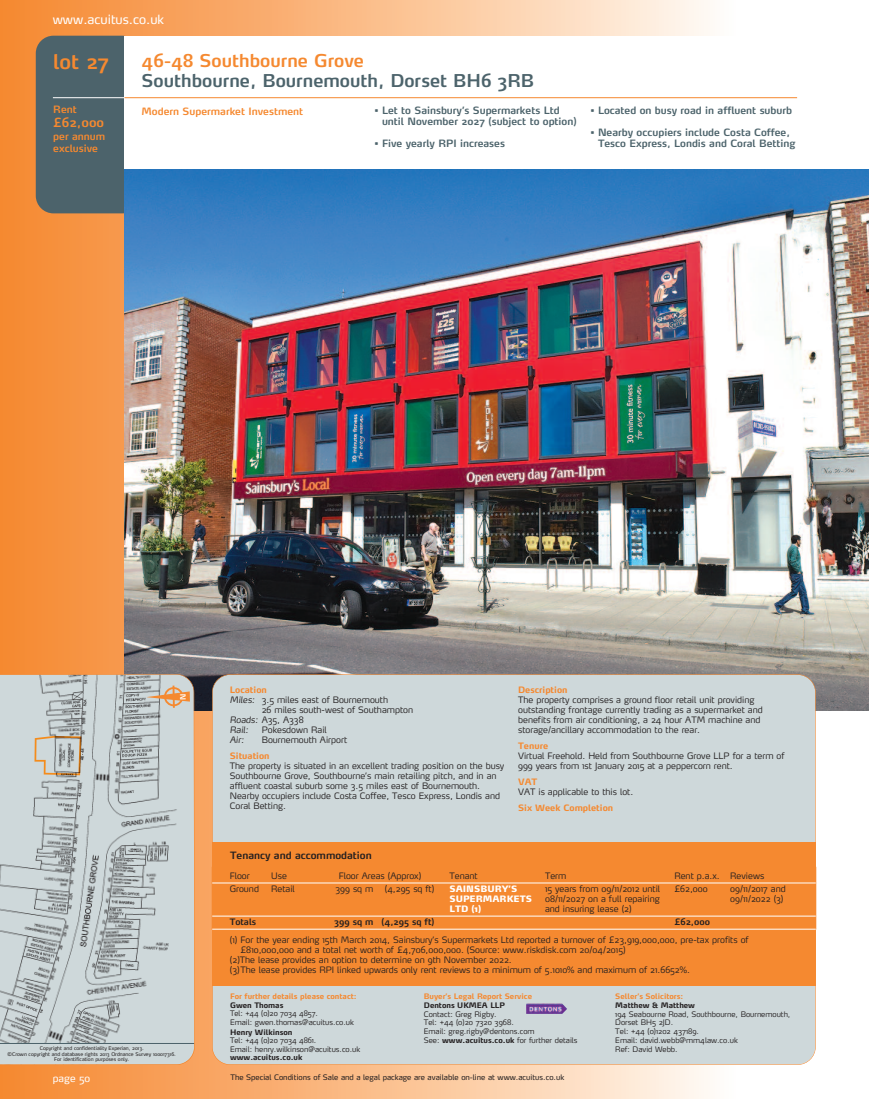
<style>
.page{position:relative;width:869px;height:1099px;background:#fff}
.page>*{position:absolute;margin:0;border:0;box-sizing:border-box;transform-origin:0 0}
.t1{font:600 20px "Max";color:#f58930}
.t2{font:600 17.5px "Max";color:#4c636b}
.t3{font:600 17.5px "Max";color:#f58930}
.t4{font:12.5px "Max";color:#fff}
.t5{font:600 12.5px "Max";color:#f58930}
.t6{font:600 10px/11.2px "Max";color:#4c636b}
.t7{font:600 10px/12px "Max";color:#f58930}
.t8{font:600 10px "Max";color:#231f20}
.t9{font:10px "Max";color:#fff}
.t10{font:300 8.75px/10px "Max";color:#231f20}
.t11{font:700 8.75px "Max";color:#f58930}
.t12{font:600 8.75px "Max";color:#231f20}
.t13{font:900 8.75px/10px "Max";color:#fff}
.t14{font:italic 300 8.75px "Max";color:#231f20}
.t15{font:300 7.5px/8.8px "Max";color:#231f20}
.t16{font:7.5px "Max";color:#231f20}
.t17{font:700 7.5px "Max";color:#f58930}
.t18{font:700 7.5px "Max";color:#231f20}
.t19{font:5px/5.6px "Max";color:#231f20;text-align:center}
.s1{font-style:italic}
.s2{font-weight:700}
</style>
<div class="page">
<div style="left:293px;top:0;width:442px;height:1098px;background:linear-gradient(to right,#fab073,#fefaf5)"></div>
<div style="left:2px;top:0;width:291px;height:1098px;background:linear-gradient(to right,#f58931,#faaf75)"></div>
<hr style="left:0;top:0;width:2px;height:1098px;background:#f58930">
<div style="left:36px;top:36px;width:104px;height:177px;background:#4c636b;border-radius:18px"></div>
<img style="left:124px;top:168px;width:744px;height:542px">
<div style="left:124px;top:36px;width:744px;height:132px;background:#fff"></div>
<div style="left:212px;top:674px;width:602px;height:390px;background:#ced8da;border-radius:18px"></div>
<hr style="left:53px;top:97px;width:71px;height:1px;background:#fff">
<hr style="left:124px;top:97px;width:672px;height:1px;background:#f58930">
<div style="left:212px;top:842px;width:603px;height:143px;background:#f58930"></div>
<svg style="left:0;top:674px;width:195px;height:391px;background:#c0c7c8"></svg>
<div style="left:0;top:1044px;width:194px;height:20px;background:#ced8da"></div>
<hr style="left:0;top:1043px;width:194px;height:1px;background:#4c636b">
<hr style="left:815px;top:866px;width:1px;height:63px;background:#f58930">
<hr style="left:212px;top:882px;width:603px;height:1px;background:#fff">
<hr style="left:212px;top:915px;width:603px;height:1px;background:#fff">
<hr style="left:212px;top:928px;width:603px;height:1px;background:#fff">
<img style="left:526px;top:1003px;width:41px;height:10px">
<svg style="left:147px;top:683px;width:43px;height:26px"></svg>
<h3 class="t4" style="left:53px;top:15px;width:113px">www.acuitus.co.uk</h3>
<h1 class="t1" style="left:53px;top:54px;width:57px">lot 27</h1>
<p class="t7" style="left:53px;top:105px;width:25px">Rent</p>
<h3 class="t5" style="left:53px;top:118px;width:52px">£62,000</h3>
<p class="t7" style="left:53px;top:132px;width:53px">per annum exclusive</p>
<h2 class="t3" style="left:141px;top:54px;width:224px">46-48 Southbourne Grove</h2>
<h2 class="t2" style="left:141px;top:74px;width:394px">Southbourne, Bournemouth, Dorset BH6 3RB</h2>
<p class="t7" style="left:141px;top:106px;width:163px">Modern Supermarket Investment</p>
<p class="t6" style="left:382px;top:106px;width:196px;text-indent:-8px">• Let to Sainsbury’s Supermarkets Ltd until November 2027 (subject to option)</p>
<p class="t6" style="left:374px;top:139px;width:132px">• Five yearly RPI increases</p>
<p class="t6" style="left:590px;top:106px;width:203px">• Located on busy road in affluent suburb</p>
<p class="t6" style="left:597px;top:128px;width:199px;text-indent:-8px">• Nearby occupiers include Costa Coffee,<br>Tesco Express, Londis and Coral Betting</p>
<p class="t11" style="left:230px;top:686px;width:38px">Location</p>
<p class="t10" style="left:230px;top:695px;width:160px"><span class="s1">Miles:</span> 3.5 miles east of Bournemouth</p>
<p class="t10" style="left:261px;top:705px;width:153px">26 miles south-west of Southampton</p>
<p class="t10" style="left:230px;top:715px;width:75px"><span class="s1">Roads:</span> A35, A338</p>
<p class="t14" style="left:230px;top:726px;width:20px">Rail:</p>
<p class="t10" style="left:262px;top:725px;width:67px">Pokesdown Rail</p>
<p class="t14" style="left:230px;top:736px;width:16px">Air:</p>
<p class="t10" style="left:262px;top:735px;width:87px">Bournemouth Airport</p>
<p class="t11" style="left:230px;top:752px;width:41px">Situation</p>
<p class="t10" style="left:230px;top:761px;width:276px">The property is situated in an excellent trading position on the busy Southbourne Grove, Southbourne’s main retailing pitch, and in an affluent coastal suburb some 3.5 miles east of Bournemouth.<br>Nearby occupiers include Costa Coffee, Tesco Express, Londis and Coral Betting.</p>
<p class="t11" style="left:518px;top:686px;width:51px">Description</p>
<p class="t10" style="left:518px;top:695px;width:246px">The property comprises a ground floor retail unit providing outstanding frontage currently trading as a supermarket and benefits from air conditioning, a 24 hour ATM machine and storage/ancillary accommodation to the rear.</p>
<p class="t11" style="left:518px;top:742px;width:31px">Tenure</p>
<p class="t10" style="left:518px;top:751px;width:268px">Virtual Freehold. Held from Southbourne Grove LLP for a term of<br>999 years from 1st January 2015 at a peppercorn rent.</p>
<p class="t11" style="left:518px;top:778px;width:21px">VAT</p>
<p class="t10" style="left:518px;top:787px;width:117px">VAT is applicable to this lot.</p>
<p class="t11" style="left:518px;top:804px;width:96px">Six Week Completion</p>
<p class="t8" style="left:230px;top:851px;width:143px">Tenancy and accommodation</p>
<p class="t10" style="left:229px;top:871px;width:22px">Floor</p>
<p class="t10" style="left:271px;top:871px;width:17px">Use</p>
<p class="t10" style="left:338px;top:871px;width:84px">Floor Areas (Approx)</p>
<p class="t10" style="left:449px;top:871px;width:30px">Tenant</p>
<p class="t10" style="left:545px;top:871px;width:23px">Term</p>
<p class="t10" style="left:674px;top:871px;width:91px">Rent p.a.x. Reviews</p>
<p class="t10" style="left:229px;top:885px;width:31px">Ground</p>
<p class="t10" style="left:271px;top:885px;width:25px">Retail</p>
<p class="t10" style="left:335px;top:885px;width:39px">399 sq m</p>
<p class="t10" style="left:384px;top:885px;width:51px">(4,295 sq ft)</p>
<p class="t13" style="left:449px;top:885px;width:84px">SAINSBURY’S<br>SUPERMARKETS<br>LTD (1)</p>
<p class="t10" style="left:545px;top:885px;width:117px;text-align:justify">15 years from 09/11/2012 until 08/11/2027 on a full repairing and insuring lease (2)</p>
<p class="t10" style="left:674px;top:885px;width:35px">£62,000</p>
<p class="t10" style="left:730px;top:885px;width:57px">09/11/2017 and<br>09/11/2022 (3)</p>
<p class="t12" style="left:229px;top:919px;width:28px">Totals</p>
<p class="t12" style="left:334px;top:919px;width:102px">399 sq m (4,295 sq ft)</p>
<p class="t12" style="left:674px;top:919px;width:37px">£62,000</p>
<p class="t19" style="left:8px;top:1045px;width:170px">Copyright and confidentiality Experian, 2013.<br>©Crown copyright and database rights 2013 Ordnance Survey 100017316.<br>For identification purposes only.</p>
<p class="t10" style="left:230px;top:935px;width:520px">(1) For the year ending 15th March 2014, Sainsbury’s Supermarkets Ltd reported a turnover of £23,919,000,000, pre-tax profits of</p>
<p class="t10" style="left:240px;top:945px;width:386px">£810,000,000 and a total net worth of £4,706,000,000. (Source: www.riskdisk.com 20/04/2015)</p>
<p class="t10" style="left:230px;top:955px;width:283px">(2)The lease provides an option to determine on 9th November 2022.</p>
<p class="t10" style="left:230px;top:965px;width:461px">(3)The lease provides RPI linked upwards only rent reviews to a minimum of 5.1010% and maximum of 21.6652%.</p>
<p class="t17" style="left:230px;top:993px;width:128px">For further details please contact:</p>
<p class="t18" style="left:230px;top:1002px;width:55px">Gwen Thomas</p>
<p class="t15" style="left:230px;top:1009px;width:125px">Tel: +44 (0)20 7034 4857.<br>Email: gwen.thomas@acuitus.co.uk</p>
<p class="t18" style="left:230px;top:1029px;width:64px">Henry Wilkinson</p>
<p class="t15" style="left:230px;top:1036px;width:132px">Tel: +44 (0)20 7034 4861.<br>Email: henry.wilkinson@acuitus.co.uk</p>
<p class="t18" style="left:230px;top:1054px;width:74px">www.acuitus.co.uk</p>
<p class="t17" style="left:423px;top:993px;width:110px">Buyer’s Legal Report Service</p>
<p class="t18" style="left:423px;top:1002px;width:83px">Dentons UKMEA LLP</p>
<p class="t15" style="left:423px;top:1010px;width:155px">Contact: Greg Rigby.<br>Tel: +44 (0)20 7320 3968.<br>Email: greg.rigby@dentons.com<br>See: <span class="s2">www.acuitus.co.uk</span> for further details</p>
<p class="t17" style="left:615px;top:993px;width:69px">Seller’s Solicitors:</p>
<p class="t18" style="left:615px;top:1002px;width:81px">Matthew &amp; Matthew</p>
<p class="t15" style="left:615px;top:1010px;width:176px">194 Seabourne Road, Southbourne, Bournemouth,<br>Dorset BH5 2JD.<br>Tel: +44 (0)1202 437189.<br>Email: david.webb@mm4law.co.uk<br>Ref: David Webb.</p>
<p class="t9" style="left:53px;top:1074px;width:39px">page 50</p>
<p class="t16" style="left:230px;top:1073px;width:335px">The Special Conditions of Sale and a legal package are available on-line at www.acuitus.co.uk</p>
</div>
